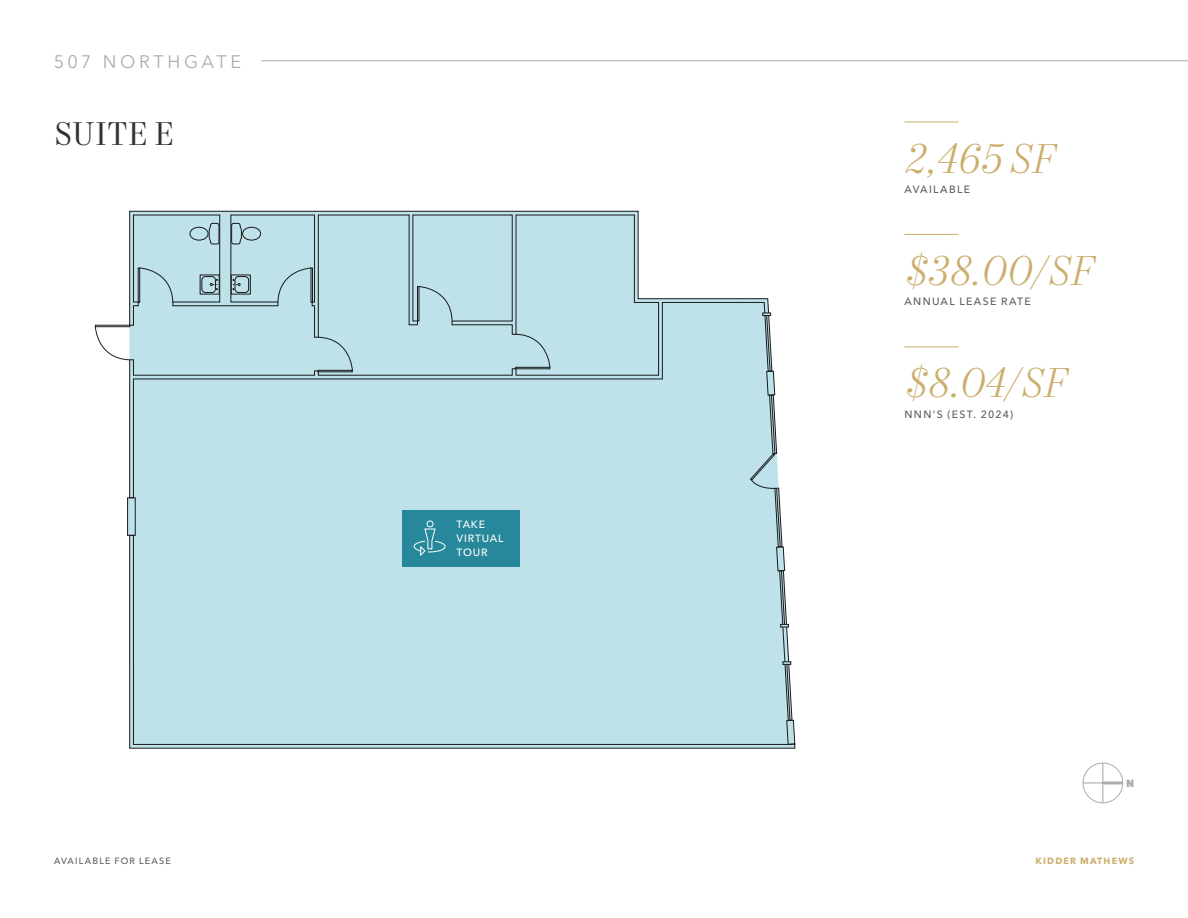
<style>
.page{position:relative;width:1188px;height:918px;background:#fff}
.page>*{position:absolute;margin:0;border:0;box-sizing:border-box;transform-origin:0 0}
.Stat_Italic_-_Gold_2{font:italic 300 42px "Mort Modern 07";letter-spacing:-.005em;color:#cbae6b}
.Headline_-_Level_2{font:33px "Mort Modern 08";color:#313234}
.t1{font:18px "Avenir Next LT Pro";letter-spacing:.2em;color:#afabac}
.Stat_Label_-_Ash_202{font:500 10.5px "Avenir Next LT Pro";letter-spacing:.125em;color:#5e5d5d}
.Other_Callout_Text{font:500 10.5px/13.5px "Avenir Next LT Pro";letter-spacing:.075em;color:#fff}
.t2{font:800 10.35px "Avenir Next LT Pro";color:#afabac}
.t3{font:500 9px "Avenir Next LT Pro";letter-spacing:.13em;color:#5e5d5d}
.t4{font:700 9px "Avenir Next LT Pro";letter-spacing:.13em;color:#cbae6b}
</style>
<div class="page">
<hr style="left:904px;top:122px;width:54px;height:1px;background:#cbae6b">
<hr style="left:904px;top:234px;width:54px;height:1px;background:#cbae6b">
<hr style="left:904px;top:346px;width:54px;height:1px;background:#cbae6b">
<div style="left:1083px;top:763px;width:40px;height:40px;border:1px solid #afabac;border-radius:50%"></div>
<hr style="left:1103px;top:781px;width:20px;height:3px;background:#afabac">
<hr style="left:1102px;top:763px;width:1px;height:40px;background:#afabac">
<hr style="left:1083px;top:782px;width:20px;height:2px;background:#afabac">
<svg style="left:94px;top:326px;width:34px;height:35px"></svg>
<div style="left:127px;top:497px;width:9px;height:39px;border:1px solid #211e1e"></div>
<svg style="left:128px;top:211px;width:667px;height:537px;background:#c0dfe6"></svg>
<div style="left:403px;top:510px;width:117px;height:56px;background:#26889a"></div>
<svg style="left:413px;top:520px;width:33px;height:35px"></svg>
<hr style="left:261px;top:61px;width:927px;height:1px;background:#afabac">
<h3 class="t1" style="left:54px;top:51px;width:189px">507 NORTHGATE</h3>
<p class="Headline_-_Level_2" style="left:54px;top:114px;width:122px">SUITE E</p>
<p class="Other_Callout_Text" style="left:457px;top:518px;width:48px">TAKE<br>VIRTUAL<br>TOUR</p>
<p class="Stat_Italic_-_Gold_2" style="left:904px;top:133px;width:152px">2,465 SF</p>
<p class="Stat_Label_-_Ash_202" style="left:904px;top:183px;width:67px">AVAILABLE</p>
<p class="Stat_Italic_-_Gold_2" style="left:904px;top:245px;width:190px">$38.00/SF</p>
<p class="Stat_Label_-_Ash_202" style="left:904px;top:295px;width:128px">ANNUAL LEASE RATE</p>
<p class="Stat_Italic_-_Gold_2" style="left:904px;top:358px;width:163px">$8.04/SF</p>
<p class="Stat_Label_-_Ash_202" style="left:904px;top:408px;width:110px">NNN’S (EST. 2024)</p>
<p class="t2" style="left:1126px;top:777px;width:10px">N</p>
<p class="t3" style="left:54px;top:855px;width:118px">AVAILABLE FOR LEASE</p>
<p class="t4" style="left:1036px;top:855px;width:100px">KIDDER MATHEWS</p>
</div>
